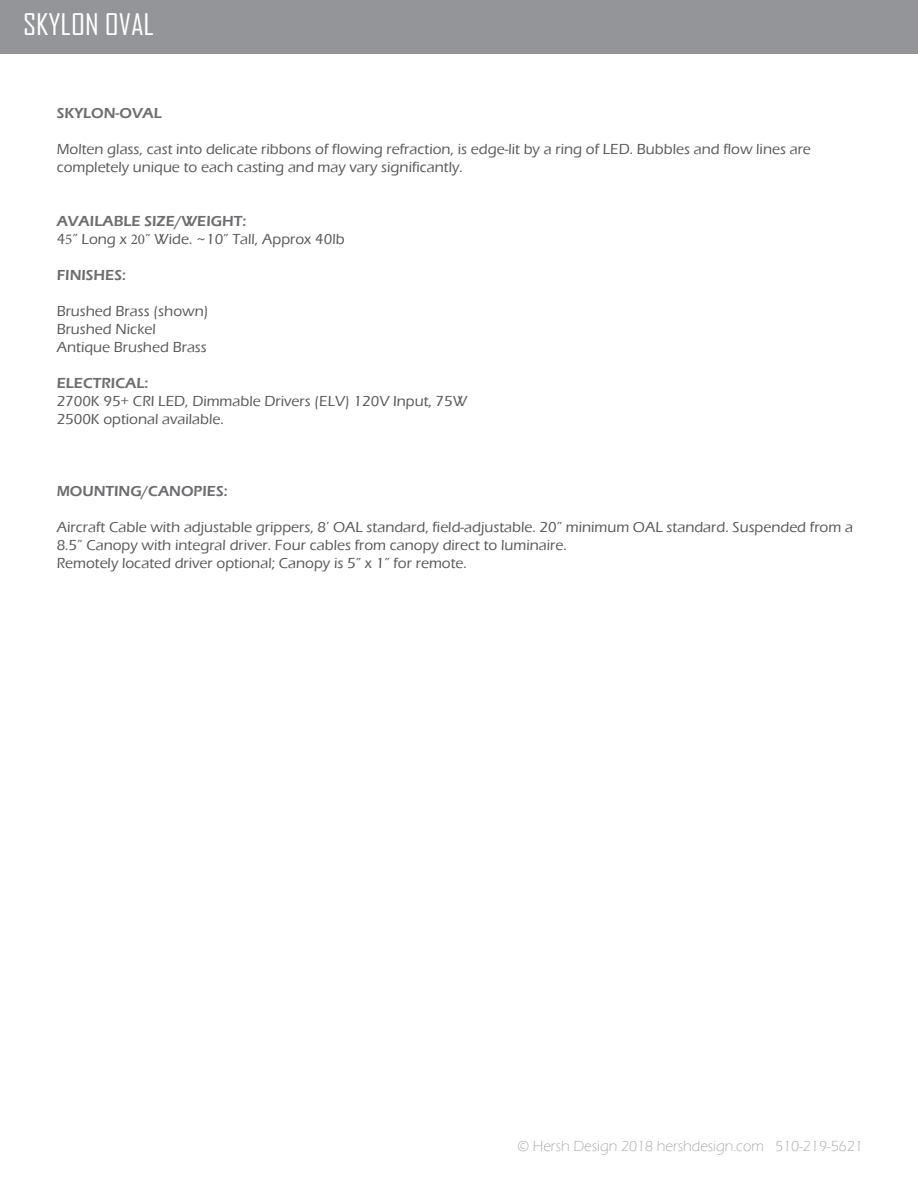
<style>
.page{position:relative;width:918px;height:1188px;background:#fff}
.page>*{position:absolute;margin:0;border:0;box-sizing:border-box;transform-origin:0 0}
.Descblock{font:28.5px "Agency FB";color:#fff;scale:1.1 1}
.DescBlock_Ind{font:500 15px/18px "Eras ITC";color:#57585a}
.t1{font:300 15px "Eras ITC";color:#939598}
.DescBlock_Ind-2{font:600 15px "Eras ITC";color:#6c6d70}
.s1{font-weight:600;color:#6c6d70}
.s2{font-family:"Minion Pro";font-weight:400}
</style>
<div class="page">
<div style="left:0;top:0;width:918px;height:54px;background:#939598"></div>
<p class="Descblock" style="left:23px;top:7px;width:121px">SKYLON OVAL</p>
<p class="DescBlock_Ind-2" style="left:57px;top:105px;width:107px">SKYLON-OVAL</p>
<p class="DescBlock_Ind" style="left:57px;top:140px;width:756px">Molten glass, cast into delicate ribbons of flowing refraction, is edge-lit by a ring of LED. Bubbles and flow lines are completely unique to each casting and may vary significantly.</p>
<p class="DescBlock_Ind" style="left:57px;top:212px;width:289px"><span class="s1">AVAILABLE SIZE/WEIGHT:<br></span>4<span class="s2">5</span>” Long x <span class="s2">20</span>” Wide. ~10” Tall, Approx 40lb</p>
<p class="DescBlock_Ind-2" style="left:57px;top:267px;width:71px">FINISHES:</p>
<p class="DescBlock_Ind" style="left:57px;top:302px;width:153px">Brushed Brass (shown)<br>Brushed Nickel<br>Antique Brushed Brass</p>
<p class="DescBlock_Ind" style="left:57px;top:374px;width:412px"><span class="s1">ELECTRICAL:<br></span>2700K 95+ CRI LED, Dimmable Drivers (ELV) 120V Input, 75W<br>2500K optional available.</p>
<p class="DescBlock_Ind-2" style="left:57px;top:483px;width:172px">MOUNTING/CANOPIES:</p>
<p class="DescBlock_Ind" style="left:57px;top:518px;width:798px">Aircraft Cable with adjustable grippers, 8’ OAL standard, field-adjustable. 20” minimum OAL standard. Suspended from a<br>8.5” Canopy with integral driver. Four cables from canopy direct to luminaire.<br>Remotely located driver optional; Canopy is 5” x 1” for remote.</p>
<p class="t1" style="left:518px;top:1138px;width:347px">© Hersh Design 2018 hershdesign.com 510-219-5621</p>
</div>
